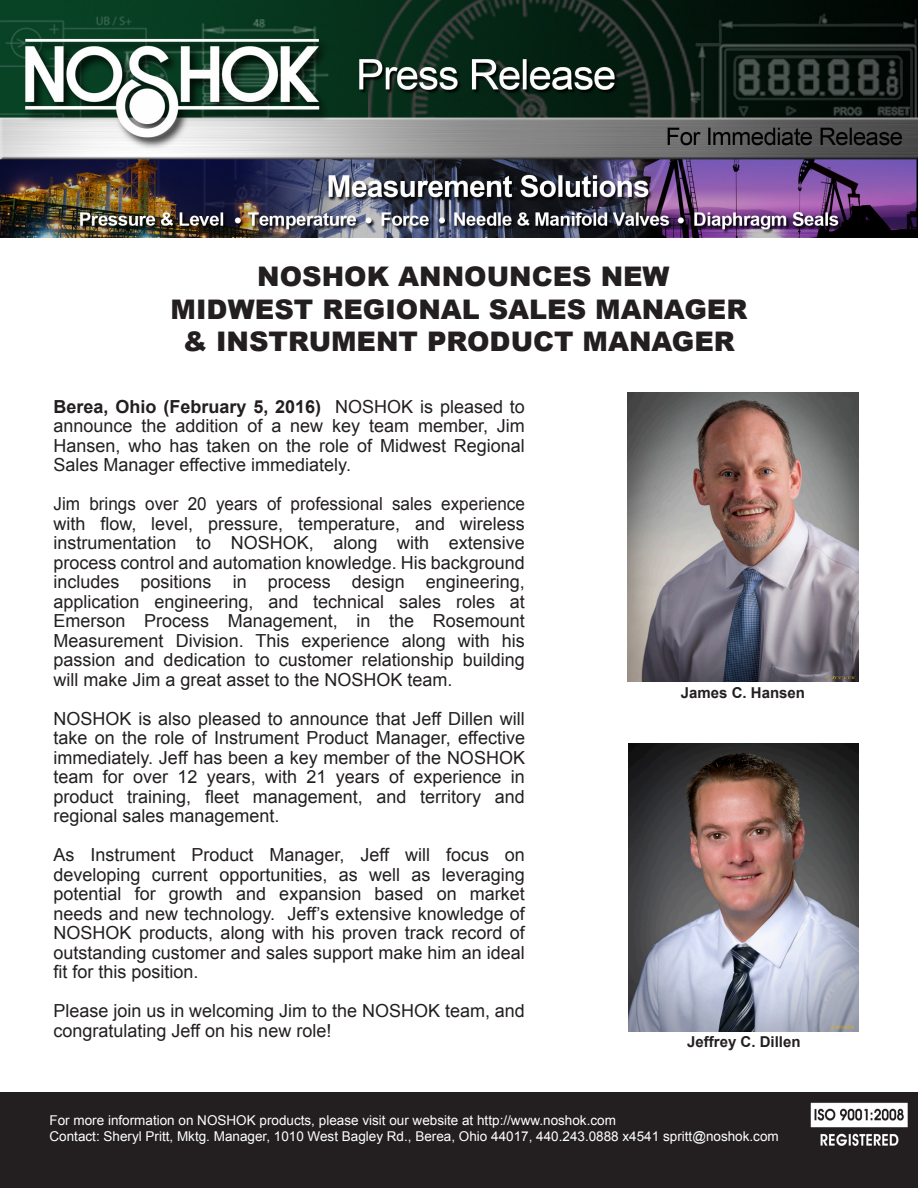
<style>
.page{position:relative;width:918px;height:1188px;background:#fff}
.page>*{position:absolute;margin:0;border:0;box-sizing:border-box;transform-origin:0 0}
.t1{font:900 27px/32.4px "Arial";color:#231f20;text-align:center}
.t2{font:18px/19.5px "Arial";color:#231f20;text-align:justify}
.t3{font:18px/19.5px "Arial";color:#231f20;text-align:justify;scale:.95 1}
.t4{font:700 15px "Arial";color:#231f20}
.t5{font:13.5px "Arial";color:#fff}
.s1{font-weight:700}
</style>
<div class="page">
<div style="left:0;top:1092px;width:918px;height:96px;background:#231f20"></div>
<img style="left:0;top:0;width:918px;height:238px">
<img style="left:810px;top:1102px;width:97px;height:44px">
<img style="left:627px;top:392px;width:232px;height:290px">
<img style="left:628px;top:744px;width:231px;height:288px">
<p class="t1" style="left:171px;top:260px;width:578px">NOSHOK ANNOUNCES NEW<br>MIDWEST REGIONAL SALES MANAGER &amp; INSTRUMENT PRODUCT MANAGER</p>
<p class="t2" style="left:54px;top:397px;width:473px"><span class="s1">Berea, Ohio (February 5, 2016)</span> NOSHOK is pleased to announce the addition of a new key team member, Jim Hansen, who has taken on the role of Midwest Regional Sales Manager effective immediately.</p>
<p class="t3" style="left:54px;top:494px;width:498px">Jim brings over 20 years of professional sales experience with flow, level, pressure, temperature, and wireless instrumentation to NOSHOK, along with extensive process control and automation knowledge. His background includes positions in process design engineering, application engineering, and technical sales roles at Emerson Process Management, in the Rosemount Measurement Division. This experience along with his passion and dedication to customer relationship building will make Jim a great asset to the NOSHOK team.</p>
<p class="t2" style="left:54px;top:709px;width:473px">NOSHOK is also pleased to announce that Jeff Dillen will take on the role of Instrument Product Manager, effective immediately. Jeff has been a key member of the NOSHOK team for over 12 years, with 21 years of experience in product training, fleet management, and territory and regional sales management.</p>
<p class="t2" style="left:54px;top:845px;width:473px">As Instrument Product Manager, Jeff will focus on developing current opportunities, as well as leveraging potential for growth and expansion based on market needs and new technology. Jeff’s extensive knowledge of NOSHOK products, along with his proven track record of outstanding customer and sales support make him an ideal fit for this position.</p>
<p class="t2" style="left:54px;top:1001px;width:473px">Please join us in welcoming Jim to the NOSHOK team, and congratulating Jeff on his new role!</p>
<p class="t4" style="left:681px;top:683px;width:126px">James C. Hansen</p>
<p class="t4" style="left:687px;top:1032px;width:115px">Jeffrey C. Dillen</p>
<p class="t5" style="left:50px;top:1111px;width:568px">For more information on NOSHOK products, please visit our website at http://www.noshok.com</p>
<p class="t5" style="left:50px;top:1128px;width:731px">Contact: Sheryl Pritt, Mktg. Manager, 1010 West Bagley Rd., Berea, Ohio 44017, 440.243.0888 x4541 spritt@noshok.com</p>
</div>
